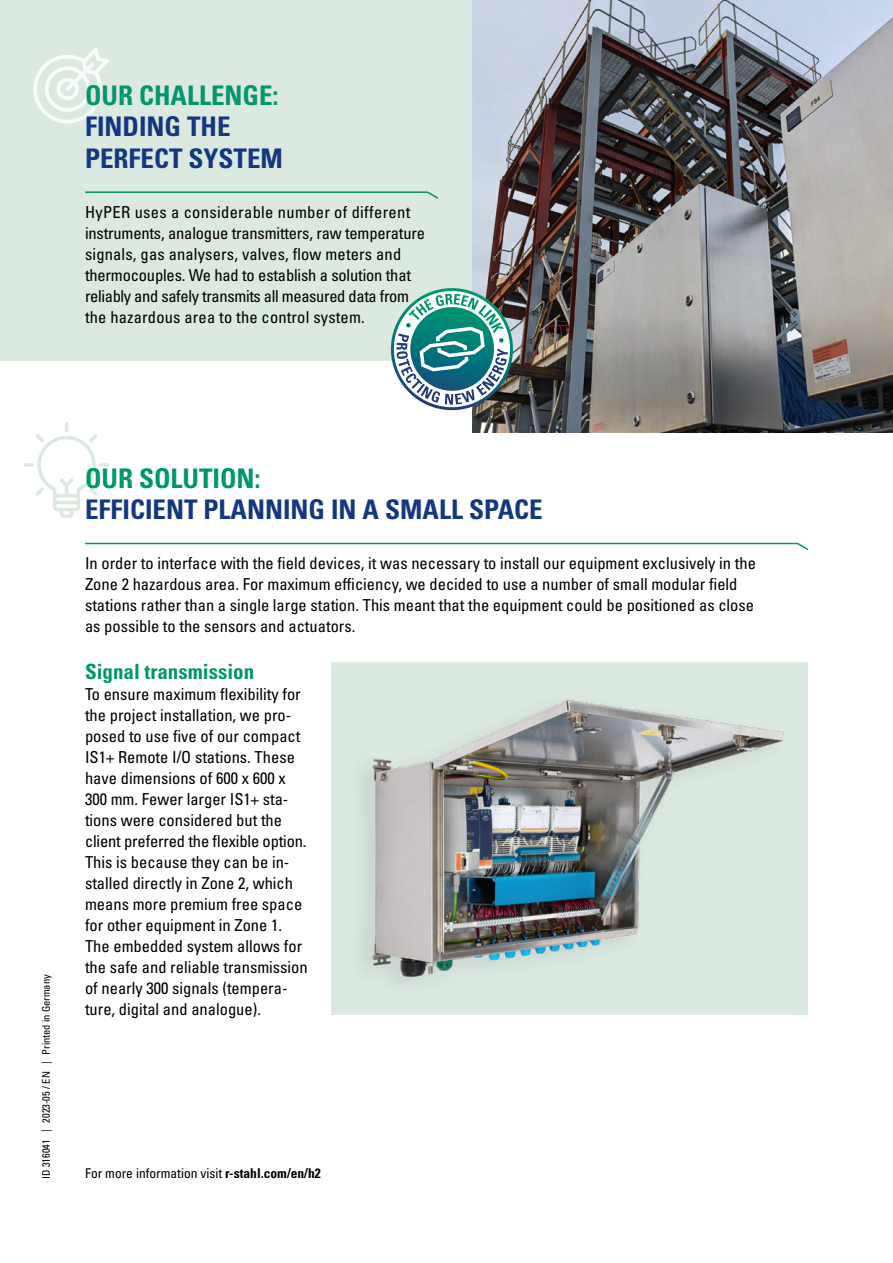
<style>
.page{position:relative;width:893px;height:1263px;background:#fff}
.page>*{position:absolute;margin:0;border:0;box-sizing:border-box;transform-origin:0 0}
.t1{font:27px/31.5px "Univers LTCYR 67 Bold Cond";color:#14387f}
.t2{font:27px "Univers LTCYR 67 Bold Cond";color:#01966c}
.t3{font:21px "Univers LTCYR 67 Bold Cond";color:#01966c}
.t4{font:condensed 16.5px/21px "Univers LTCYR 57";color:#000}
.t5{font:condensed 13.5px "Univers LTCYR 57";color:#000}
.t6{font:condensed 10.5px "Univers LTCYR 57";color:#000}
.s1{font-family:"Univers LTCYR 67 Bold Cond";font-stretch:normal}
</style>
<div class="page">
<div style="left:0;top:0;width:561px;height:360px;background:#dce9e1"></div>
<svg style="left:33px;top:48px;width:76px;height:76px"></svg>
<svg style="left:24px;top:422px;width:85px;height:96px"></svg>
<svg style="left:85px;top:191px;width:353px;height:8px"></svg>
<svg style="left:85px;top:543px;width:723px;height:7px"></svg>
<img style="left:472px;top:0;width:421px;height:432px">
<img style="left:332px;top:662px;width:476px;height:353px">
<svg style="left:387px;top:285px;width:130px;height:129px"></svg>
<h1 class="t2" style="left:85px;top:78px;width:195px">OUR CHALLENGE:</h1>
<h1 class="t1" style="left:85px;top:110px;width:200px">FINDING THE<br>PERFECT SYSTEM</h1>
<p class="t4" style="left:85px;top:201px;width:341px">HyPER uses a considerable number of different instruments, analogue transmitters, raw temperature signals, gas analysers, valves, flow meters and thermocouples. We had to establish a solution that reliably and safely transmits all measured data from the hazardous area to the control system.</p>
<p class="t6" style="left:39px;top:1179px;width:206px;rotate:-90deg">ID 316041 | 2023-05 / EN | Printed in Germany</p>
<h1 class="t2" style="left:85px;top:461px;width:177px">OUR SOLUTION:</h1>
<h1 class="t1" style="left:85px;top:493px;width:459px">EFFICIENT PLANNING IN A SMALL SPACE</h1>
<p class="t4" style="left:85px;top:552px;width:672px">In order to interface with the field devices, it was necessary to install our equipment exclusively in the Zone 2 hazardous area. For maximum efficiency, we decided to use a number of small modular field stations rather than a single large station. This meant that the equipment could be positioned as close as possible to the sensors and actuators.</p>
<p class="t3" style="left:85px;top:659px;width:171px">Signal transmission</p>
<p class="t4" style="left:85px;top:683px;width:224px">To ensure maximum flexibility for the project installation, we pro&shy;posed to use five of our compact<br>IS1+ Remote I/O stations. These have dimensions of 600 x 600 x<br>300 mm. Fewer larger IS1+ sta&shy;tions were considered but the client preferred the flexible option.<br>This is because they can be in&shy;stalled directly in Zone 2, which means more premium free space for other equipment in Zone 1.<br>The embedded system allows for the safe and reliable transmission of nearly 300 signals (tempera&shy;ture, digital and analogue).</p>
<p class="t5" style="left:85px;top:1164px;width:237px">For more information visit <span class="s1">r-stahl.com/en/h2</span></p>
</div>
